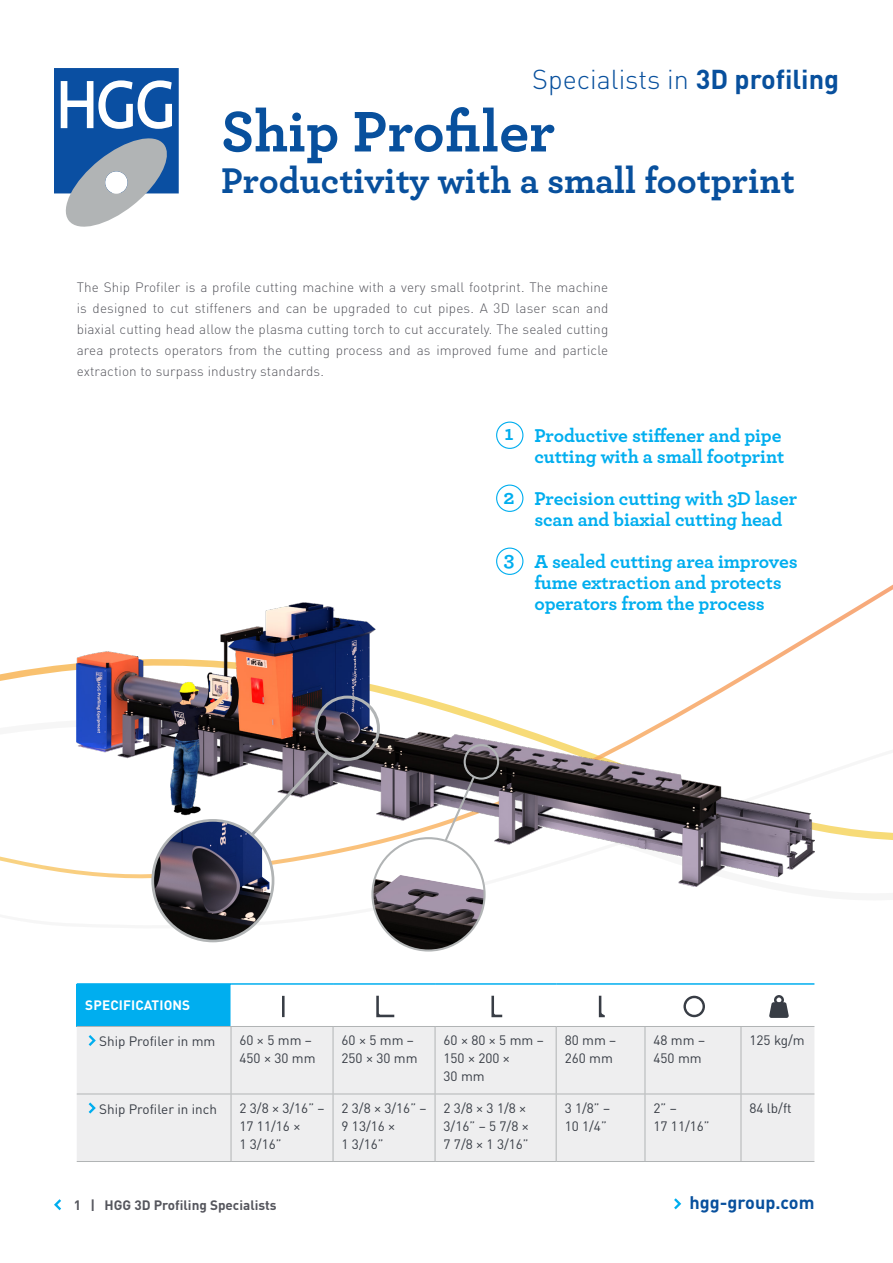
<style>
.page{position:relative;width:893px;height:1263px;background:#fff}
.page>*{position:absolute;margin:0;border:0;box-sizing:border-box;transform-origin:0 0}
.Machine_Title{font:700 60px "Archer Pro";color:#08509d}
.Machine_subtitle{font:700 37.5px "Archer Pro";color:#08509d}
.Specialists{font:300 27px "DIN Pro";color:#08509d}
.t1{font:700 21px "Archer Pro";color:#00aeef}
.Numbered___points{font:700 19.5px/21px "Archer Pro";letter-spacing:-.005em;color:#00aeef}
.Website{font:700 18px "DIN Pro";color:#08509d}
.Main_text{font:300 13.5px/21px "DIN Pro";letter-spacing:.01em;color:#55565d;text-align:justify}
.Table_Text{font:13.5px/18px "DIN Pro";color:#383d45}
.t2{font:700 13.5px "DIN Pro";color:#55565d}
.Table_white_on_blue{font:700 13.5px "DIN Pro";letter-spacing:.01em;color:#fff}
.s1{font-weight:700}
</style>
<div class="page">
<svg style="left:0;top:486px;width:893px;height:407px"></svg>
<img style="left:77px;top:602px;width:737px;height:284px">
<svg style="left:54px;top:68px;width:125px;height:159px"></svg>
<svg style="left:674px;top:1198px;width:7px;height:11px"></svg>
<div style="left:77px;top:984px;width:154px;height:42px;background:#00aeef"></div>
<div style="left:77px;top:1027px;width:737px;height:134px;background:#eeeeef"></div>
<hr style="left:77px;top:1026px;width:154px;height:1px;background:#b1b4b5">
<hr style="left:231px;top:1027px;width:1px;height:66px;background:#b1b4b5">
<hr style="left:231px;top:1094px;width:1px;height:67px;background:#b1b4b5">
<hr style="left:231px;top:1026px;width:102px;height:1px;background:#b1b4b5">
<hr style="left:333px;top:1027px;width:1px;height:66px;background:#b1b4b5">
<hr style="left:333px;top:1094px;width:1px;height:67px;background:#b1b4b5">
<hr style="left:333px;top:1026px;width:102px;height:1px;background:#b1b4b5">
<hr style="left:435px;top:1027px;width:1px;height:66px;background:#b1b4b5">
<hr style="left:435px;top:1094px;width:1px;height:67px;background:#b1b4b5">
<hr style="left:435px;top:1026px;width:121px;height:1px;background:#b1b4b5">
<hr style="left:556px;top:1027px;width:1px;height:66px;background:#b1b4b5">
<hr style="left:556px;top:1094px;width:1px;height:67px;background:#b1b4b5">
<hr style="left:556px;top:1026px;width:89px;height:1px;background:#b1b4b5">
<hr style="left:645px;top:1026px;width:96px;height:1px;background:#b1b4b5">
<hr style="left:645px;top:1027px;width:1px;height:66px;background:#b1b4b5">
<hr style="left:741px;top:1027px;width:1px;height:66px;background:#b1b4b5">
<hr style="left:645px;top:1094px;width:1px;height:67px;background:#b1b4b5">
<hr style="left:741px;top:1094px;width:1px;height:67px;background:#b1b4b5">
<hr style="left:741px;top:1026px;width:73px;height:1px;background:#b1b4b5">
<hr style="left:77px;top:1093px;width:154px;height:1px;background:#b1b4b5">
<hr style="left:77px;top:1161px;width:154px;height:1px;background:#b1b4b5">
<hr style="left:231px;top:1093px;width:102px;height:1px;background:#b1b4b5">
<hr style="left:231px;top:1161px;width:102px;height:1px;background:#b1b4b5">
<hr style="left:333px;top:1093px;width:102px;height:1px;background:#b1b4b5">
<hr style="left:333px;top:1161px;width:102px;height:1px;background:#b1b4b5">
<hr style="left:435px;top:1093px;width:121px;height:1px;background:#b1b4b5">
<hr style="left:435px;top:1161px;width:121px;height:1px;background:#b1b4b5">
<hr style="left:556px;top:1093px;width:89px;height:1px;background:#b1b4b5">
<hr style="left:645px;top:1093px;width:96px;height:1px;background:#b1b4b5">
<hr style="left:556px;top:1161px;width:89px;height:1px;background:#b1b4b5">
<hr style="left:645px;top:1161px;width:96px;height:1px;background:#b1b4b5">
<hr style="left:741px;top:1093px;width:73px;height:1px;background:#b1b4b5">
<hr style="left:741px;top:1161px;width:73px;height:1px;background:#b1b4b5">
<hr style="left:77px;top:983px;width:154px;height:2px;background:#00aeef">
<hr style="left:231px;top:983px;width:102px;height:2px;background:#00aeef">
<hr style="left:333px;top:983px;width:102px;height:2px;background:#00aeef">
<hr style="left:435px;top:983px;width:121px;height:2px;background:#00aeef">
<hr style="left:556px;top:983px;width:89px;height:2px;background:#00aeef">
<hr style="left:645px;top:983px;width:96px;height:2px;background:#00aeef">
<hr style="left:741px;top:983px;width:73px;height:2px;background:#00aeef">
<svg style="left:231px;top:984px;width:583px;height:34px"></svg>
<svg style="left:89px;top:1035px;width:7px;height:11px"></svg>
<svg style="left:89px;top:1102px;width:7px;height:11px"></svg>
<div style="left:496px;top:421px;width:27px;height:28px;border:1px solid #00aeef;border-radius:50%"></div>
<div style="left:496px;top:484px;width:27px;height:28px;border:1px solid #00aeef;border-radius:50%"></div>
<div style="left:496px;top:547px;width:27px;height:28px;border:1px solid #00aeef;border-radius:50%"></div>
<svg style="left:54px;top:1199px;width:7px;height:11px"></svg>
<div style="left:315px;top:696px;width:65px;height:65px;border:3px solid #b1b4b5;border-radius:50%"></div>
<svg style="left:207px;top:748px;width:125px;height:135px"></svg>
<img style="left:153px;top:820px;width:120px;height:121px;border-radius:60px">
<div style="left:151px;top:819px;width:123px;height:123px;border:3px solid #b1b4b5;border-radius:50%"></div>
<div style="left:464px;top:744px;width:35px;height:36px;border:2px solid #b1b4b5;border-radius:50%"></div>
<svg style="left:430px;top:774px;width:47px;height:90px"></svg>
<img style="left:372px;top:838px;width:113px;height:112px;border-radius:56px">
<div style="left:371px;top:837px;width:115px;height:114px;border:2px solid #b1b4b5;border-radius:50%"></div>
<p class="Specialists" style="left:532px;top:58px;width:308px">Specialists in <span class="s1">3D profiling</span></p>
<p class="Machine_Title" style="left:221px;top:84px;width:336px">Ship Profiler</p>
<p class="Machine_subtitle" style="left:221px;top:151px;width:575px">Productivity with a small footprint</p>
<p class="Main_text" style="left:77px;top:275px;width:533px">The Ship Profiler is a profile cutting machine with a very small footprint. The machine is designed to cut stiffeners and can be upgraded to cut pipes. A 3D laser scan and biaxial cutting head allow the plasma cutting torch to cut accurately. The sealed cutting area protects operators from the cutting process and as improved fume and particle extraction to surpass industry standards.</p>
<p class="t1" style="left:505px;top:417px;width:11px">1</p>
<p class="Numbered___points" style="left:534px;top:423px;width:251px">Productive stiffener and pipe cutting with a small footprint</p>
<p class="t1" style="left:504px;top:480px;width:13px">2</p>
<p class="Numbered___points" style="left:534px;top:486px;width:264px">Precision cutting with 3D laser scan and biaxial cutting head</p>
<p class="t1" style="left:504px;top:542px;width:12px">3</p>
<p class="Numbered___points" style="left:534px;top:549px;width:265px">A sealed cutting area improves fume extraction and protects operators from the process</p>
<p class="Table_white_on_blue" style="left:85px;top:994px;width:106px">SPECIFICATIONS</p>
<p class="Table_Text" style="left:99px;top:1031px;width:118px">Ship Profiler in mm</p>
<p class="Table_Text" style="left:240px;top:1030px;width:78px">60 × 5 mm –<br>450 × 30 mm</p>
<p class="Table_Text" style="left:342px;top:1030px;width:78px">60 × 5 mm –<br>250 × 30 mm</p>
<p class="Table_Text" style="left:444px;top:1030px;width:102px">60 × 80 × 5 mm –<br>150 × 200 ×<br>30 mm</p>
<p class="Table_Text" style="left:565px;top:1030px;width:53px">80 mm –</p>
<p class="Table_Text" style="left:565px;top:1048px;width:50px">260 mm</p>
<p class="Table_Text" style="left:99px;top:1098px;width:119px">Ship Profiler in inch</p>
<p class="Table_Text" style="left:240px;top:1097px;width:86px">2 3/8 × 3/16” –</p>
<p class="Table_Text" style="left:240px;top:1115px;width:62px">17 11/16 ×</p>
<p class="Table_Text" style="left:240px;top:1133px;width:44px">1 3/16”</p>
<p class="Table_Text" style="left:342px;top:1097px;width:86px">2 3/8 × 3/16” –</p>
<p class="Table_Text" style="left:342px;top:1115px;width:55px">9 13/16 ×<br>1 3/16”</p>
<p class="Table_Text" style="left:444px;top:1097px;width:87px">2 3/8 × 3 1/8 ×<br>3/16” – 5 7/8 ×</p>
<p class="Table_Text" style="left:444px;top:1133px;width:87px">7 7/8 × 1 3/16”</p>
<p class="t2" style="left:74px;top:1194px;width:204px">1 | HGG 3D Profiling Specialists</p>
<p class="Table_Text" style="left:565px;top:1097px;width:47px">3 1/8” –</p>
<p class="Table_Text" style="left:565px;top:1115px;width:44px">10 1/4”</p>
<p class="Table_Text" style="left:653px;top:1030px;width:53px">48 mm –</p>
<p class="Table_Text" style="left:653px;top:1048px;width:50px">450 mm</p>
<p class="Table_Text" style="left:653px;top:1097px;width:25px">2” –</p>
<p class="Table_Text" style="left:653px;top:1115px;width:58px">17 11/16”</p>
<p class="Table_Text" style="left:749px;top:1030px;width:57px">125 kg/m</p>
<p class="Table_Text" style="left:749px;top:1097px;width:44px">84 lb/ft</p>
<p class="Website" style="left:690px;top:1188px;width:126px">hgg-group.com</p>
</div>
